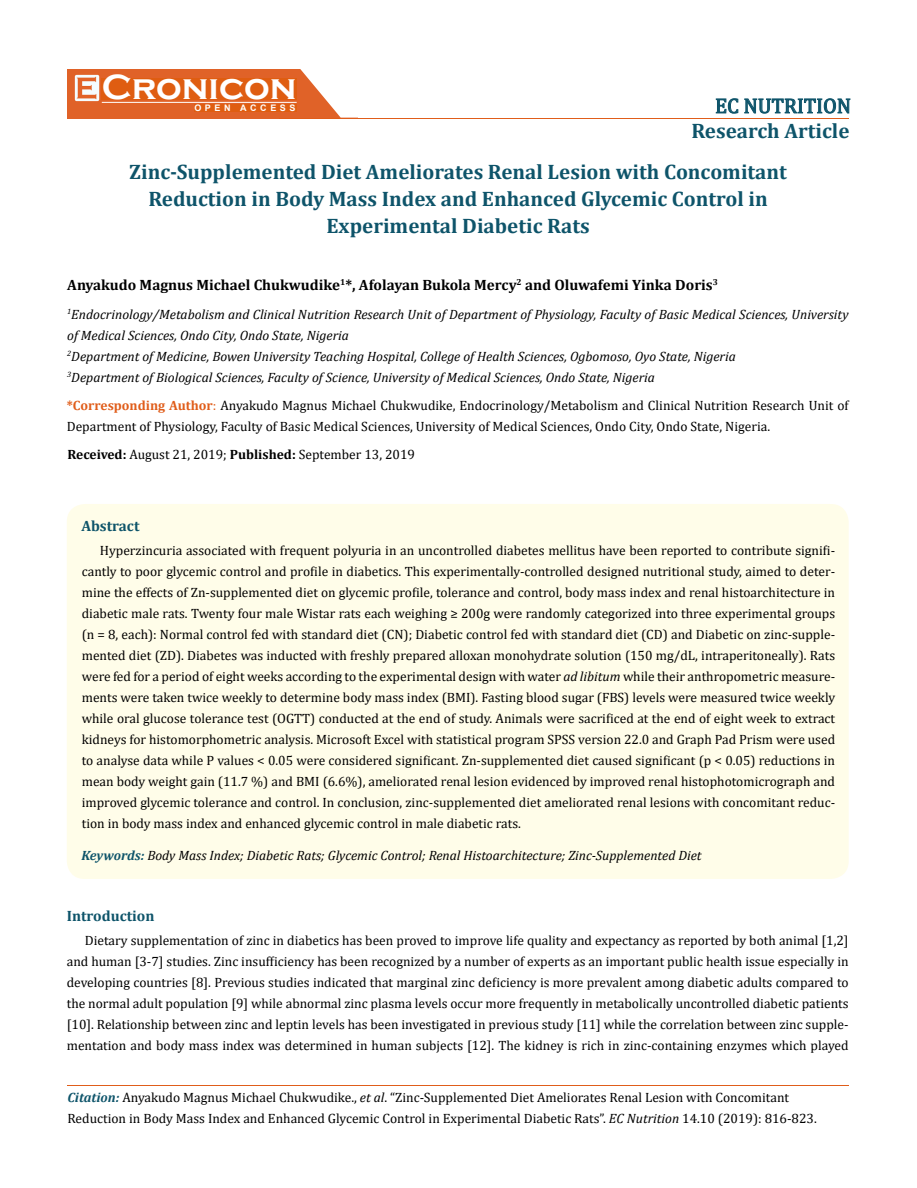
<style>
.page{position:relative;width:917px;height:1188px;background:#fff}
.page>*{position:absolute;margin:0;border:0;box-sizing:border-box;transform-origin:0 0}
.t1{font:700 36px "Copperplate Gothic";color:#fff}
.t2{font:700 21px/41.7px "Cambria";color:#0e546a}
.t3{font:21px "Cambria";color:#0e546a}
.t4{font:700 15px "Cambria";color:#000}
.t5{font:700 15px "Cambria";color:#0e546a}
.t6{font:13.5px/21px "Cambria";color:#000}
.t7{font:italic 13.5px/21px "Cambria";color:#000}
.t8{font:700 9px "Arial";letter-spacing:.4em;color:#fff}
.s1{font-weight:700;color:#e05d1a}
.s2{color:#e05d1a}
.s3{font-weight:700}
.s4{font-style:italic}
.s5{font-weight:700;color:#0e546a}
.s6{font-weight:700;font-style:italic;color:#0e546a}
</style>
<div class="page">
<div style="left:67px;top:70px;width:290px;height:49px;background:#e06228"></div>
<svg style="left:300px;top:69px;width:58px;height:49px"></svg>
<img style="left:75px;top:75px;width:24px;height:26px">
<div style="left:102px;top:79px;width:195px;height:21px;background:#df5d11"></div>
<div style="left:194px;top:105px;width:103px;height:7px;background:#df5d11"></div>
<svg style="left:715px;top:98px;width:23px;height:16px"></svg>
<svg style="left:744px;top:98px;width:106px;height:16px"></svg>
<hr style="left:102px;top:102px;width:194px;height:1px;background:#fff">
<hr style="left:279px;top:118px;width:569px;height:1px;background:#e05d1a">
<hr style="left:67px;top:1085px;width:782px;height:1px;background:#e05d1a">
<div style="left:67px;top:504px;width:781px;height:375px;background:#fffde9;border-radius:18px"></div>
<h1 class="t1" style="left:102px;top:68px;width:196px">Cronicon</h1>
<p class="t8" style="left:194px;top:102px;width:103px">OPEN ACCESS</p>
<h2 class="t3" style="left:715px;top:93px;width:137px">EC NUTRITION</h2>
<h2 class="t2" style="left:129px;top:109px;width:721px;text-indent:562px">Research Article<br>Zinc-Supplemented Diet Ameliorates Renal Lesion with Concomitant</h2>
<h2 class="t2" style="left:148px;top:185px;width:621px;line-height:27px;text-align:center">Reduction in Body Mass Index and Enhanced Glycemic Control in<br>Experimental Diabetic Rats</h2>
<p class="t4" style="left:67px;top:275px;width:652px">Anyakudo Magnus Michael Chukwudike<sup>1</sup>*, Afolayan Bukola Mercy<sup>2</sup> and Oluwafemi Yinka Doris<sup>3</sup></p>
<p class="t7" style="left:67px;top:303px;width:783px"><sup>1</sup>Endocrinology/Metabolism and Clinical Nutrition Research Unit of Department of Physiology, Faculty of Basic Medical Sciences, University of Medical Sciences, Ondo City, Ondo State, Nigeria<br><sup>2</sup>Department of Medicine, Bowen University Teaching Hospital, College of Health Sciences, Ogbomoso, Oyo State, Nigeria<br><sup>3</sup>Department of Biological Sciences, Faculty of Science, University of Medical Sciences, Ondo State, Nigeria</p>
<p class="t6" style="left:67px;top:395px;width:783px"><span class="s1">*Corresponding Author</span><span class="s2">:</span> Anyakudo Magnus Michael Chukwudike, Endocrinology/Metabolism and Clinical Nutrition Research Unit of<br>Department of Physiology, Faculty of Basic Medical Sciences, University of Medical Sciences, Ondo City, Ondo State, Nigeria.</p>
<p class="t6" style="left:67px;top:443px;width:349px"><span class="s3">Received:</span> August 21, 2019; <span class="s3">Published:</span> September 13, 2019</p>
<p class="t5" style="left:81px;top:516px;width:60px">Abstract</p>
<p class="t6" style="left:82px;top:539px;width:755px;text-align:justify;text-indent:18px">Hyperzincuria associated with frequent polyuria in an uncontrolled diabetes mellitus have been reported to contribute signifi&shy;cantly to poor glycemic control and profile in diabetics. This experimentally-controlled designed nutritional study, aimed to deter&shy;mine the effects of Zn-supplemented diet on glycemic profile, tolerance and control, body mass index and renal histoarchitecture in diabetic male rats. Twenty four male Wistar rats each weighing ≥ 200g were randomly categorized into three experimental groups (n = 8, each): Normal control fed with standard diet (CN); Diabetic control fed with standard diet (CD) and Diabetic on zinc-supple&shy;mented diet (ZD). Diabetes was inducted with freshly prepared alloxan monohydrate solution (150 mg/dL, intraperitoneally). Rats were fed for a period of eight weeks according to the experimental design with water <span class="s4">ad libitum</span> while their anthropometric measure&shy;ments were taken twice weekly to determine body mass index (BMI). Fasting blood sugar (FBS) levels were measured twice weekly while oral glucose tolerance test (OGTT) conducted at the end of study. Animals were sacrificed at the end of eight week to extract kidneys for histomorphometric analysis. Microsoft Excel with statistical program SPSS version 22.0 and Graph Pad Prism were used to analyse data while P values &lt; 0.05 were considered significant. Zn-supplemented diet caused significant (p &lt; 0.05) reductions in mean body weight gain (11.7 %) and BMI (6.6%), ameliorated renal lesion evidenced by improved renal histophotomicrograph and improved glycemic tolerance and control. In conclusion, zinc-supplemented diet ameliorated renal lesions with concomitant reduc&shy;tion in body mass index and enhanced glycemic control in male diabetic rats.</p>
<p class="t7" style="left:81px;top:844px;width:621px"><span class="s5">Keywords:</span> Body Mass Index; Diabetic Rats; Glycemic Control; Renal Histoarchitecture; Zinc-Supplemented Diet</p>
<p class="t5" style="left:67px;top:905px;width:89px">Introduction</p>
<p class="t6" style="left:67px;top:930px;width:783px;text-align:justify;text-indent:18px">Dietary supplementation of zinc in diabetics has been proved to improve life quality and expectancy as reported by both animal [1,2] and human [3-7] studies. Zinc insufficiency has been recognized by a number of experts as an important public health issue especially in developing countries [8]. Previous studies indicated that marginal zinc deficiency is more prevalent among diabetic adults compared to the normal adult population [9] while abnormal zinc plasma levels occur more frequently in metabolically uncontrolled diabetic patients [10]. Relationship between zinc and leptin levels has been investigated in previous study [11] while the correlation between zinc supple&shy;mentation and body mass index was determined in human subjects [12]. The kidney is rich in zinc-containing enzymes which played</p>
<p class="t6" style="left:67px;top:1087px;width:750px"><span class="s6">Citation:</span> Anyakudo Magnus Michael Chukwudike., <span class="s4">et al</span>. “Zinc-Supplemented Diet Ameliorates Renal Lesion with Concomitant<br>Reduction in Body Mass Index and Enhanced Glycemic Control in Experimental Diabetic Rats”. <span class="s4">EC Nutrition</span> 14.10 (2019): 816-823.</p>
</div>
